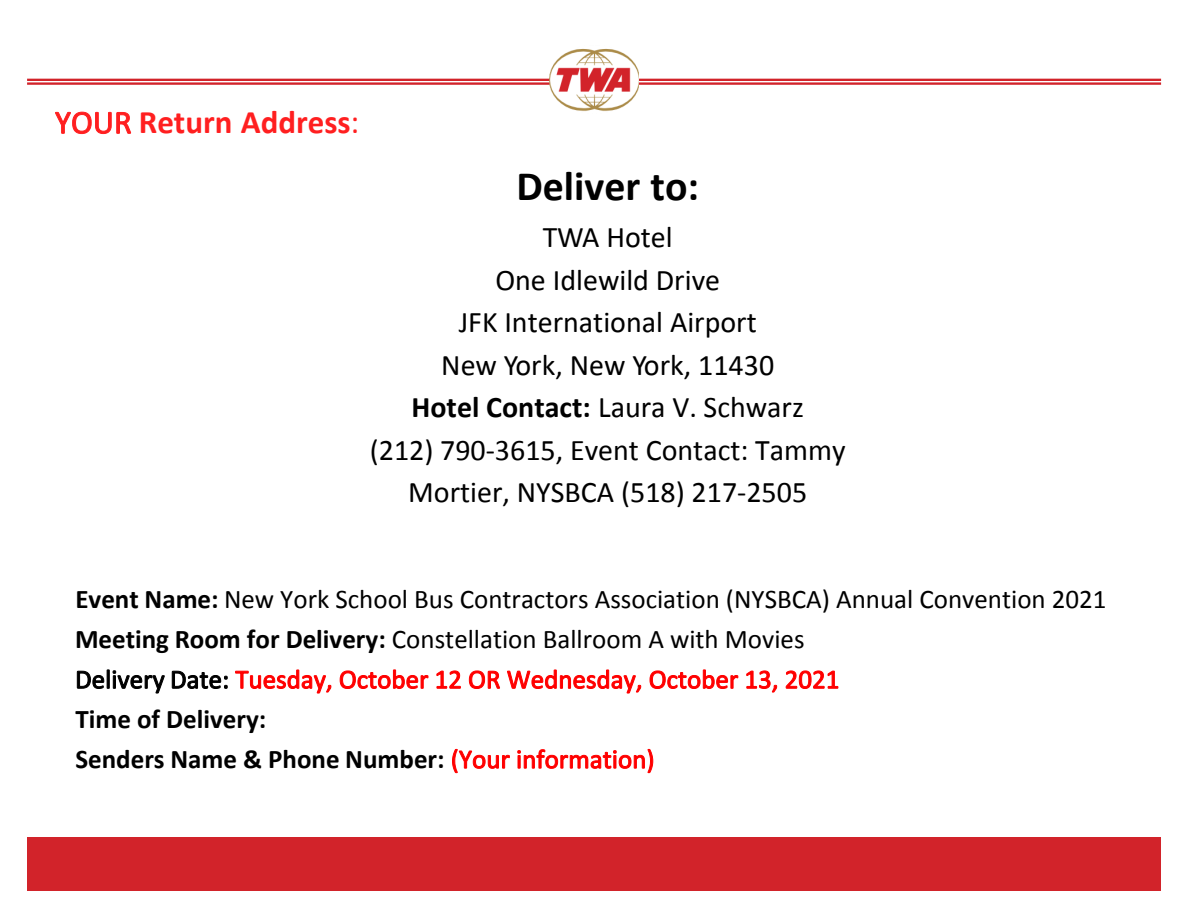
<style>
.page{position:relative;width:1188px;height:918px;background:#fff}
.page>*{position:absolute;margin:0;border:0;box-sizing:border-box;transform-origin:0 0}
.t1{font:700 42px "Calibri";color:#000}
.t2{font:700 33px "Calibri";color:#ff1f20}
.t3{font:30px/42.5px "Calibri";color:#000;text-align:center}
.t4{font:27px/39.9px "Calibri";color:#000}
.s1{font-weight:400}
.s2{font-weight:700}
.s3{color:#f00}
</style>
<div class="page">
<div style="left:27px;top:837px;width:1134px;height:54px;background:#d2232a"></div>
<hr style="left:27px;top:79px;width:1134px;height:2px;background:#d2232a">
<hr style="left:27px;top:82px;width:1134px;height:3px;background:#d2232a">
<img style="left:550px;top:48px;width:89px;height:63px">
<p class="t2" style="left:55px;top:109px;width:306px"><span class="s1">YOUR</span> Return Address<span class="s1">:</span></p>
<p class="t1" style="left:516px;top:168px;width:184px">Deliver to:</p>
<p class="t3" style="left:370px;top:219px;width:478px">TWA Hotel<br>One Idlewild Drive<br>JFK International Airport<br>New York, New York, 11430<br><span class="s2">Hotel Contact:</span> Laura V. Schwarz<br>(212) 790-3615, Event Contact: Tammy<br>Mortier, NYSBCA (518) 217-2505</p>
<p class="t4" style="left:75px;top:579px;width:1033px"><span class="s2">Event Name:</span> New York School Bus Contractors Association (NYSBCA) Annual Convention 2021<br><span class="s2">Meeting Room for Delivery:</span> Constellation Ballroom A with Movies<br>Delivery Date: <span class="s3">Tuesday, October 12 OR Wednesday, October 13, 2021<br></span><span class="s2">Time of Delivery:<br>Senders Name &amp; Phone Number:</span> <span class="s3">(Your information)</span></p>
</div>
